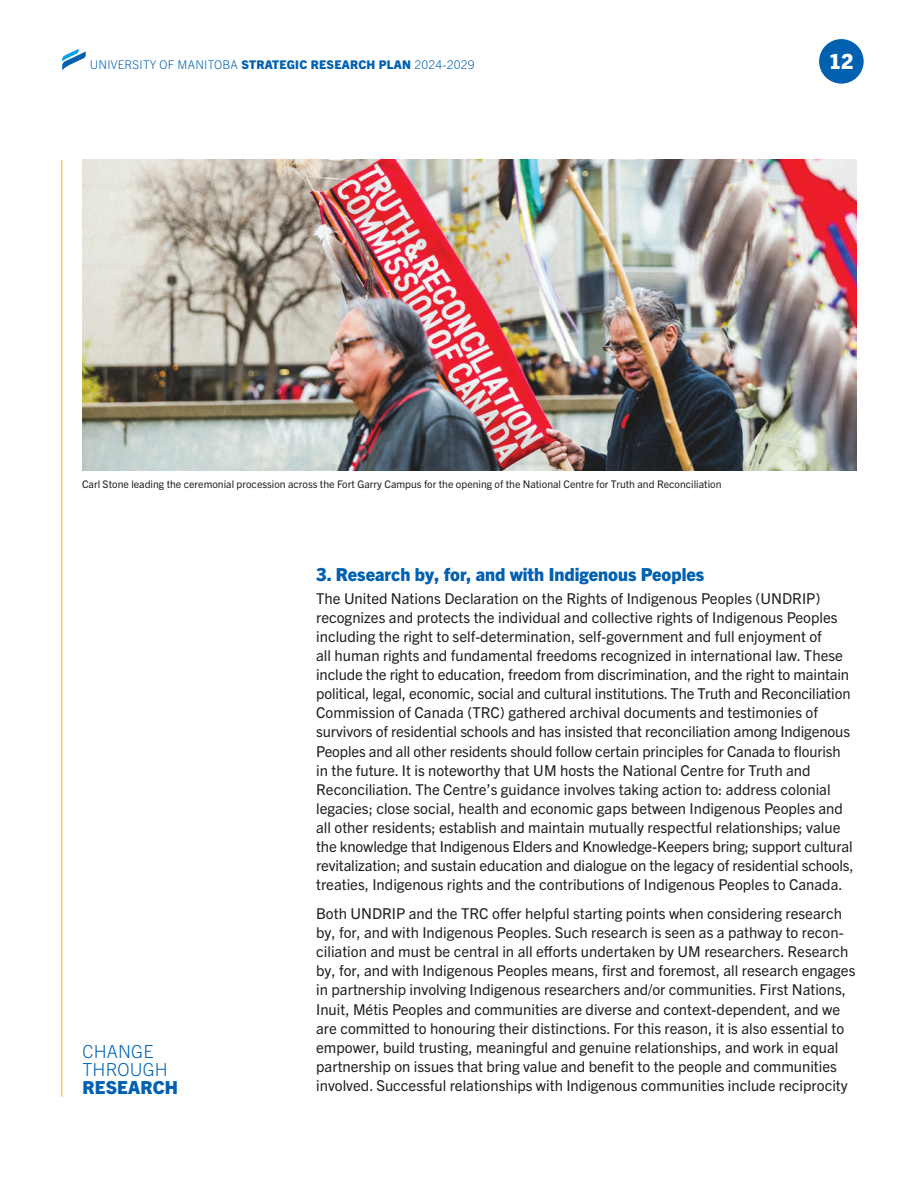
<style>
.page{position:relative;width:918px;height:1188px;background:#fff}
.page>*{position:absolute;margin:0;border:0;box-sizing:border-box;transform-origin:0 0}
.t1{font:800 21px "Trade Gothic Next LT Pro";color:#fff}
.Small_subhead{font:800 18px "Trade Gothic Next LT Pro";color:#0161b0}
.t2{font:300 18px/18px "Trade Gothic Next LT Pro";letter-spacing:.01em;color:#0161b0}
.Body_Copy{font:15px/19.2px "Trade Gothic Next LT Pro";color:#231f20}
.t3{font:300 12px "Trade Gothic Next LT Pro";letter-spacing:.02em;color:#0161b0}
.photo_captions{font:10.5px "Trade Gothic Next LT Pro";color:#231f20}
.s1{font-weight:800}
</style>
<div class="page">
<div style="left:819px;top:39px;width:45px;height:45px;background:#0161b0;border-radius:50%"></div>
<svg style="left:62px;top:49px;width:24px;height:22px"></svg>
<hr style="left:61px;top:160px;width:1px;height:937px;background:#fbb416">
<img style="left:82px;top:160px;width:774px;height:310px">
<p class="t3" style="left:90px;top:57px;width:386px">UNIVERSITY OF MANITOBA <span class="s1">STRATEGIC RESEARCH PLAN</span> 2024-2029</p>
<h1 class="t1" style="left:829px;top:47px;width:27px">12</h1>
<p class="photo_captions" style="left:82px;top:477px;width:641px">Carl Stone leading the ceremonial procession across the Fort Garry Campus for the opening of the National Centre for Truth and Reconciliation</p>
<p class="t2" style="left:82px;top:1041px;width:87px">CHANGE<br>THROUGH</p>
<p class="Small_subhead" style="left:82px;top:1074px;width:97px">RESEARCH</p>
<h2 class="Small_subhead" style="left:316px;top:562px;width:390px">3. Research by, for, and with Indigenous Peoples</h2>
<p class="Body_Copy" style="left:316px;top:587px;width:539px">The United Nations Declaration on the Rights of Indigenous Peoples (UNDRIP) recognizes and protects the individual and collective rights of Indigenous Peoples including the right to self-determination, self-government and full enjoyment of<br>all human rights and fundamental freedoms recognized in international law. These include the right to education, freedom from discrimination, and the right to maintain political, legal, economic, social and cultural institutions. The Truth and Reconciliation Commission of Canada (TRC) gathered archival documents and testimonies of survivors of residential schools and has insisted that reconciliation among Indigenous Peoples and all other residents should follow certain principles for Canada to flourish in the future. It is noteworthy that UM hosts the National Centre for Truth and Reconciliation. The Centre’s guidance involves taking action to: address colonial legacies; close social, health and economic gaps between Indigenous Peoples and all other residents; establish and maintain mutually respectful relationships; value the knowledge that Indigenous Elders and Knowledge-Keepers bring; support cultural revitalization; and sustain education and dialogue on the legacy of residential schools, treaties, Indigenous rights and the contributions of Indigenous Peoples to Canada.</p>
<p class="Body_Copy" style="left:316px;top:903px;width:541px">Both UNDRIP and the TRC offer helpful starting points when considering research by, for, and with Indigenous Peoples. Such research is seen as a pathway to recon&shy;ciliation and must be central in all efforts undertaken by UM researchers. Research by, for, and with Indigenous Peoples means, first and foremost, all research engages in partnership involving Indigenous researchers and/or communities. First Nations, Inuit, Métis Peoples and communities are diverse and context-dependent, and we are committed to honouring their distinctions. For this reason, it is also essential to empower, build trusting, meaningful and genuine relationships, and work in equal partnership on issues that bring value and benefit to the people and communities involved. Successful relationships with Indigenous communities include reciprocity</p>
</div>
